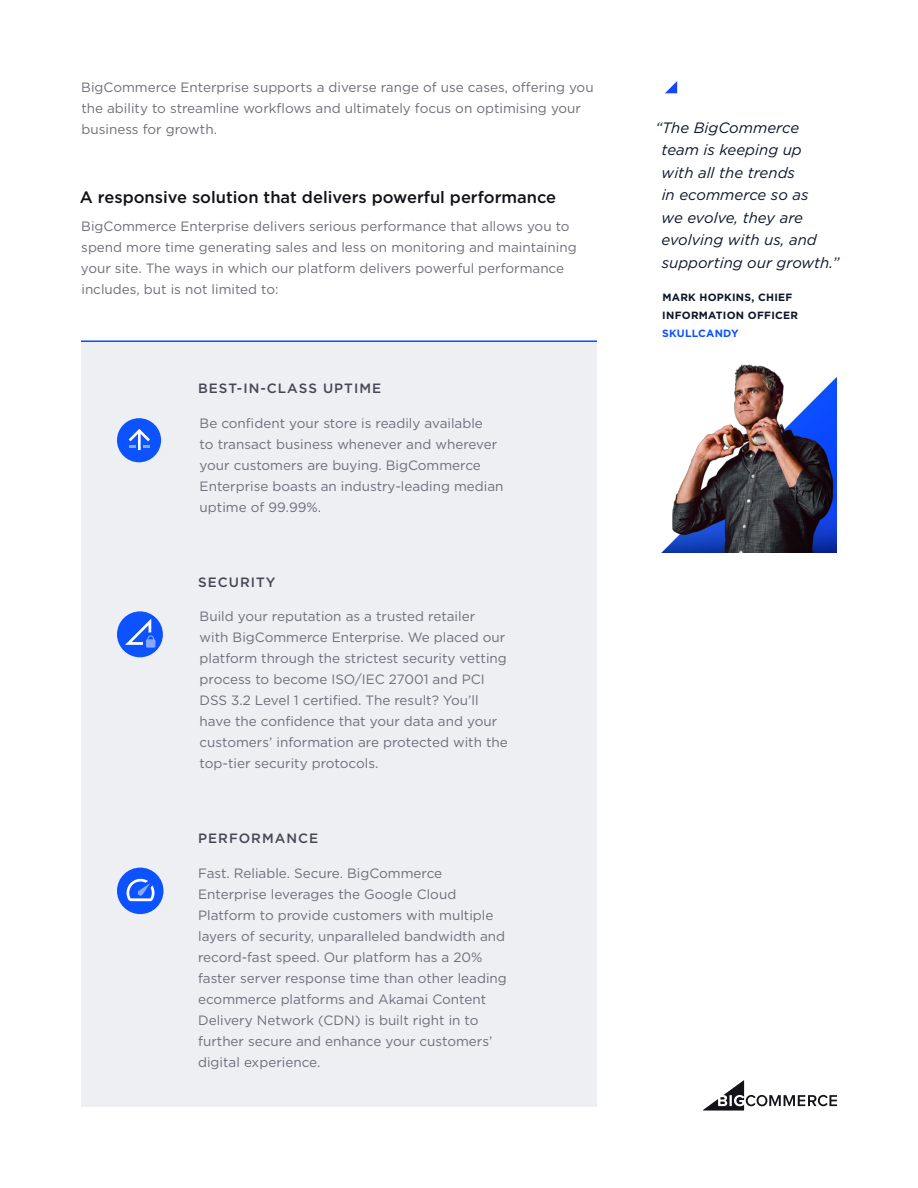
<style>
.page{position:relative;width:918px;height:1188px;background:#fff}
.page>*{position:absolute;margin:0;border:0;box-sizing:border-box;transform-origin:0 0}
.t1{font:500 16.5px "Gotham";color:#121118}
.t2{font:italic 15px/22.5px "Gotham";color:#0d152a}
.t3{font:13.5px/21px "Gotham";color:#6d6e79}
.t4{font:500 13.5px "Gotham";letter-spacing:.075em;color:#494554}
.t5{font:700 10.5px/18px "Gotham";letter-spacing:.025em;color:#0d152a}
.t6{font:700 10.5px "Gotham";letter-spacing:.025em;color:#0d52ff}
</style>
<div class="page">
<div style="left:81px;top:340px;width:516px;height:767px;background:#edeff3"></div>
<svg style="left:665px;top:81px;width:12px;height:12px"></svg>
<svg style="left:703px;top:1080px;width:134px;height:31px"></svg>
<div style="left:117px;top:611px;width:46px;height:46px;background:#0d52ff;border-radius:50%"></div>
<svg style="left:125px;top:619px;width:30px;height:29px"></svg>
<div style="left:117px;top:868px;width:47px;height:46px;background:#0d52ff;border-radius:50%"></div>
<svg style="left:126px;top:878px;width:29px;height:23px"></svg>
<img style="left:662px;top:364px;width:175px;height:188px">
<hr style="left:81px;top:340px;width:516px;height:2px;background:#0d52ff">
<div style="left:117px;top:418px;width:44px;height:44px;background:#0d52ff;border-radius:50%"></div>
<svg style="left:129px;top:429px;width:21px;height:21px"></svg>
<p class="t3" style="left:81px;top:76px;width:514px">BigCommerce Enterprise supports a diverse range of use cases, offering you the ability to streamline workflows and ultimately focus on optimising your business for growth.</p>
<p class="t1" style="left:80px;top:186px;width:478px">A responsive solution that delivers powerful performance</p>
<p class="t3" style="left:81px;top:216px;width:497px">BigCommerce Enterprise delivers serious performance that allows you to spend more time generating sales and less on monitoring and maintaining your site. The ways in which our platform delivers powerful performance includes, but is not limited to:</p>
<p class="t4" style="left:198px;top:380px;width:184px">BEST-IN-CLASS UPTIME</p>
<p class="t3" style="left:200px;top:412px;width:305px">Be confident your store is readily available<br>to transact business whenever and wherever your customers are buying. BigCommerce Enterprise boasts an industry-leading median uptime of 99.99%.</p>
<p class="t4" style="left:198px;top:573px;width:79px">SECURITY</p>
<p class="t3" style="left:200px;top:606px;width:310px">Build your reputation as a trusted retailer<br>with BigCommerce Enterprise. We placed our platform through the strictest security vetting process to become ISO/IEC 27001 and PCI DSS 3.2 Level 1 certified. The result? You’ll have the confidence that your data and your customers’ information are protected with the top-tier security protocols.</p>
<p class="t4" style="left:198px;top:830px;width:122px">PERFORMANCE</p>
<p class="t3" style="left:198px;top:862px;width:310px">Fast. Reliable. Secure. BigCommerce Enterprise leverages the Google Cloud Platform to provide customers with multiple layers of security, unparalleled bandwidth and record-fast speed. Our platform has a 20% faster server response time than other leading ecommerce platforms and Akamai Content Delivery Network (CDN) is built right in to further secure and enhance your customers’ digital experience.</p>
<p class="t2" style="left:662px;top:116px;width:179px;text-indent:-6px">“The BigCommerce team is keeping up<br>with all the trends<br>in ecommerce so as<br>we evolve, they are evolving with us, and supporting our growth.”</p>
<p class="t5" style="left:662px;top:288px;width:137px">MARK HOPKINS, CHIEF<br>INFORMATION OFFICER</p>
<p class="t6" style="left:662px;top:326px;width:78px">SKULLCANDY</p>
</div>
